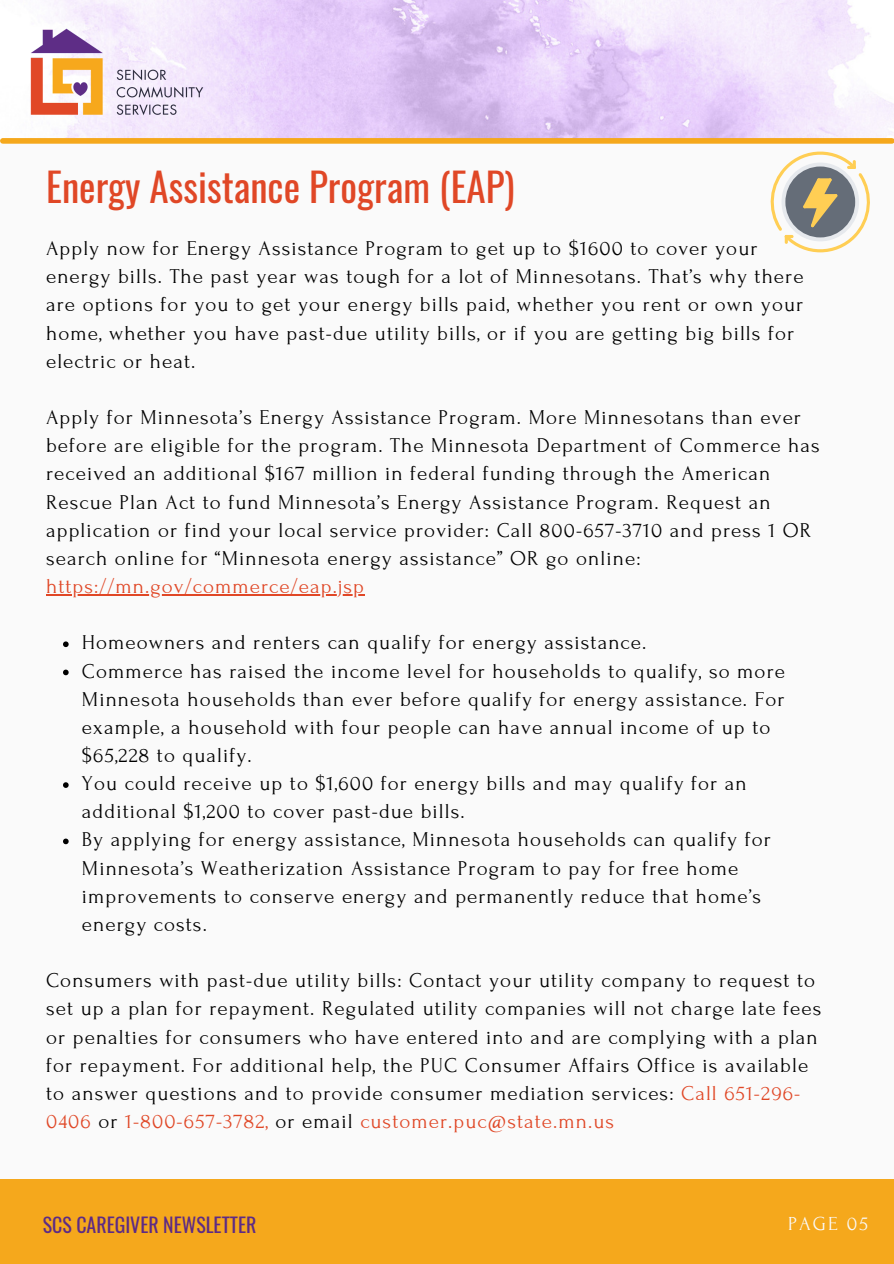
<style>
.page{position:relative;width:894px;height:1264px;background:#fff}
.page>*{position:absolute;margin:0;border:0;box-sizing:border-box;transform-origin:0 0}
.t1{font:39.15px "Oswald";color:#e04726}
.t2{font:21px/28.2px "Forum";letter-spacing:.05em;color:#000}
.t3{font:21px "Forum";letter-spacing:.05em;color:#e04726}
.t4{font:19.8px "Oswald";color:#5d2b85}
.t5{font:19.8px "Forum";letter-spacing:.1em;color:#fafafa}
.s1{color:#e04726}
.s2{color:#000}
</style>
<div class="page">
<div style="left:0;top:0;width:893px;height:1263px;background:#fafafa"></div>
<div style="left:0;top:1178px;width:893px;height:85px;background:#f5a81c"></div>
<img style="left:0;top:0;width:893px;height:141px">
<img style="left:30px;top:29px;width:173px;height:86px">
<div style="left:3px;top:138px;width:888px;height:6px;background:#f5a81c"></div>
<svg style="left:63px;top:641px;width:6px;height:6px"></svg>
<svg style="left:63px;top:669px;width:6px;height:6px"></svg>
<svg style="left:63px;top:782px;width:6px;height:6px"></svg>
<svg style="left:63px;top:838px;width:6px;height:6px"></svg>
<hr style="left:46px;top:594px;width:319px;height:1px;background:#e04726">
<svg style="left:770px;top:151px;width:100px;height:102px"></svg>
<p class="t1" style="left:46px;top:156px;width:470px">Energy Assistance Program (EAP)</p>
<p class="t2" style="left:46px;top:234px;width:758px">Apply now for Energy Assistance Program to get up to $1600 to cover your energy bills. The past year was tough for a lot of Minnesotans. That’s why there are options for you to get your energy bills paid, whether you rent or own your home, whether you have past-due utility bills, or if you are getting big bills for electric or heat.</p>
<p class="t2" style="left:46px;top:403px;width:774px">Apply for Minnesota’s Energy Assistance Program. More Minnesotans than ever before are eligible for the program. The Minnesota Department of Commerce has received an additional $167 million in federal funding through the American Rescue Plan Act to fund Minnesota’s Energy Assistance Program. Request an application or find your local service provider: Call 800-657-3710 and press 1 OR search online for “Minnesota energy assistance” OR go online: <span class="s1">https://mn.gov/commerce/eap.jsp</span></p>
<p class="t2" style="left:82px;top:629px;width:565px">Homeowners and renters can qualify for energy assistance.</p>
<p class="t2" style="left:82px;top:657px;width:704px">Commerce has raised the income level for households to qualify, so more Minnesota households than ever before qualify for energy assistance. For example, a household with four people can have annual income of up to $65,228 to qualify.</p>
<p class="t2" style="left:82px;top:769px;width:666px">You could receive up to $1,600 for energy bills and may qualify for an additional $1,200 to cover past-due bills.</p>
<p class="t2" style="left:82px;top:826px;width:690px">By applying for energy assistance, Minnesota households can qualify for Minnesota’s Weatherization Assistance Program to pay for free home improvements to conserve energy and permanently reduce that home’s energy costs.</p>
<p class="t2" style="left:46px;top:966px;width:776px">Consumers with past-due utility bills: Contact your utility company to request to set up a plan for repayment. Regulated utility companies will not charge late fees or penalties for consumers who have entered into and are complying with a plan for repayment. For additional help, the PUC Consumer Affairs Office is available to answer questions and to provide consumer mediation services: <span class="s1">Call 651-296-</span></p>
<p class="t3" style="left:46px;top:1110px;width:569px">0406 <span class="s2">or</span> 1-800-657-3782, <span class="s2">or email</span> customer.puc@state.mn.us</p>
<p class="t4" style="left:43px;top:1209px;width:215px">SCS CAREGIVER NEWSLETTER</p>
<p class="t5" style="left:788px;top:1212px;width:81px">PAGE 05</p>
</div>
